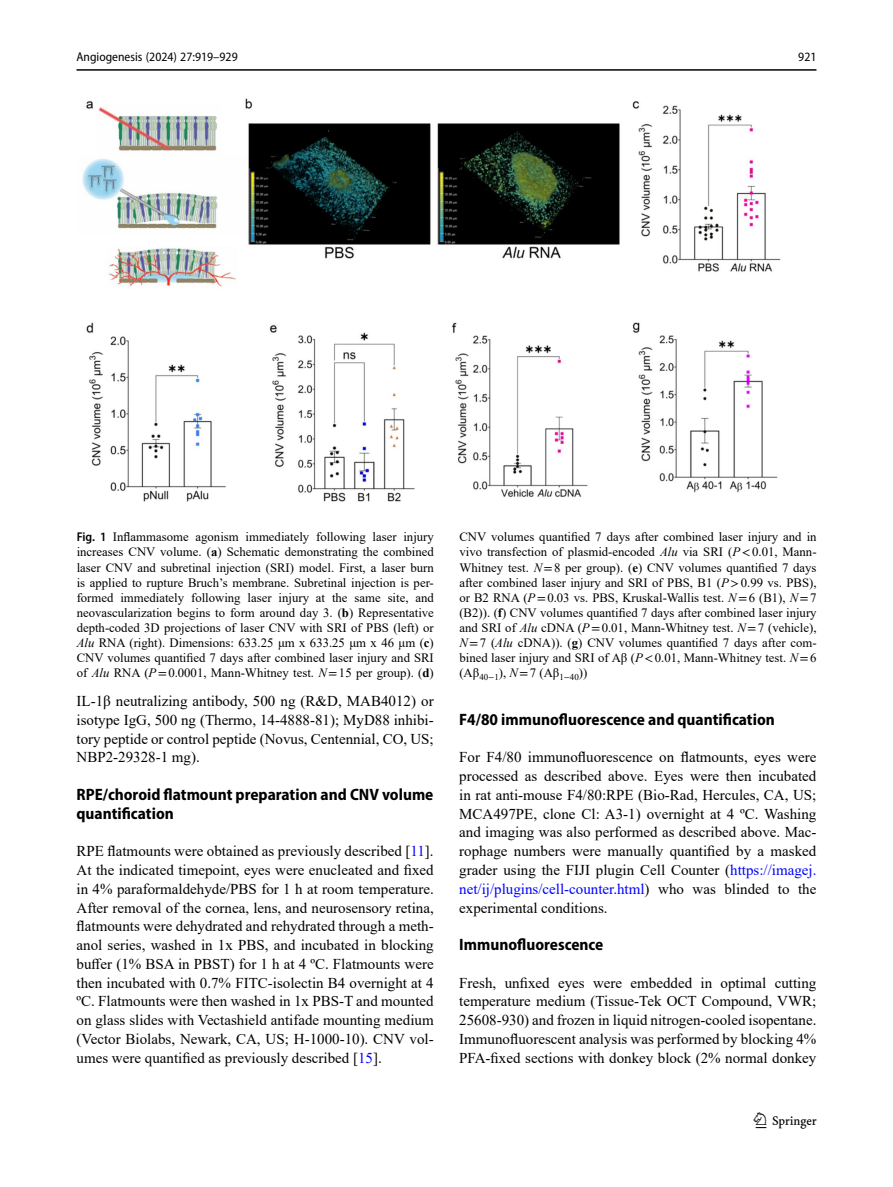
<style>
.page{position:relative;width:893px;height:1187px;background:#fff}
.page>*{position:absolute;margin:0;border:0;box-sizing:border-box;transform-origin:0 0}
.t1{font:22.5px "Springnew";color:#000}
.Head_2{font:700 semi-condensed 16.5px/18.8px "Myriad Pro";color:#000}
.Body_Text{font:15px/18.8px "Times New Roman";color:#000;text-align:justify}
.Figure_Caption{font:12.75px/15px "Times New Roman";color:#000;text-align:justify}
.t2{font:semi-condensed 12.75px "Myriad Pro";color:#000}
.s1{font-family:"Myriad Pro";font-weight:600;font-stretch:semi-condensed}
.s2{font-weight:700}
.s3{font-style:italic}
.s4{font-family:"STIX"}
.s5{color:#00f}
</style>
<div class="page">
<hr style="left:77px;top:69px;width:739px;height:2px;background:#000">
<img style="left:82px;top:98px;width:699px;height:404px">
<p class="t2" style="left:77px;top:49px;width:163px">Angiogenesis (2024) 27:919–929</p>
<p class="t2" style="left:798px;top:49px;width:20px">921</p>
<p class="Figure_Caption" style="left:77px;top:529px;width:359px"><span class="s1">Fig. 1</span> Inflammasome agonism immediately following laser injury increases CNV volume. (<span class="s2">a</span>) Schematic demonstrating the combined laser CNV and subretinal injection (SRI) model. First, a laser burn is applied to rupture Bruch’s membrane. Subretinal injection is per&shy;formed immediately following laser injury at the same site, and neovascularization begins to form around day 3. (<span class="s2">b</span>) Representative depth-coded 3D projections of laser CNV with SRI of PBS (left) or <span class="s3">Alu</span> RNA (right). Dimensions: 633.25 μm x 633.25 μm x 46 μm (<span class="s2">c</span>)<br>CNV volumes quantified 7 days after combined laser injury and SRI of <span class="s3">Alu</span> RNA (<span class="s3">P</span><span class="s4">=</span>0.0001, Mann-Whitney test. <span class="s3">N</span><span class="s4">=</span>15 per group). (<span class="s2">d</span>)</p>
<p class="Figure_Caption" style="left:459px;top:529px;width:359px">CNV volumes quantified 7 days after combined laser injury and in vivo transfection of plasmid-encoded <span class="s3">Alu</span> via SRI (<span class="s3">P</span><span class="s4">&lt;</span>0.01, Mann-Whitney test. <span class="s3">N</span><span class="s4">=</span>8 per group). (<span class="s2">e</span>) CNV volumes quantified 7 days after combined laser injury and SRI of PBS, B1 (<span class="s3">P</span><span class="s4">&gt;</span>0.99 vs. PBS), or B2 RNA (<span class="s3">P</span><span class="s4">=</span>0.03 vs. PBS, Kruskal-Wallis test. <span class="s3">N</span><span class="s4">=</span>6 (B1), <span class="s3">N</span><span class="s4">=</span>7 (B2)). (<span class="s2">f</span>) CNV volumes quantified 7 days after combined laser injury and SRI of <span class="s3">Alu</span> cDNA (<span class="s3">P</span><span class="s4">=</span>0.01, Mann-Whitney test. <span class="s3">N</span><span class="s4">=</span>7 (vehicle), <span class="s3">N</span><span class="s4">=</span>7 (<span class="s3">Alu</span> cDNA)). (<span class="s2">g</span>) CNV volumes quantified 7 days after com&shy;bined laser injury and SRI of Aβ (<span class="s3">P</span><span class="s4">&lt;</span>0.01, Mann-Whitney test. <span class="s3">N</span><span class="s4">=</span>6 (Aβ<sub>40</sub><sub>−</sub><sub>1</sub>), <span class="s3">N</span><span class="s4">=</span>7 (Aβ<sub>1</sub><sub>−</sub><sub>40</sub>))</p>
<p class="Body_Text" style="left:77px;top:691px;width:359px">IL-1β neutralizing antibody, 500 ng (R&amp;D, MAB4012) or isotype IgG, 500 ng (Thermo, 14-4888-81); MyD88 inhibi&shy;tory peptide or control peptide (Novus, Centennial, CO, US; NBP2-29328-1 mg).</p>
<p class="Head_2" style="left:77px;top:784px;width:358px">RPE/choroid flatmount preparation and CNV volume quantification</p>
<p class="Body_Text" style="left:77px;top:841px;width:359px">RPE flatmounts were obtained as previously described [<span class="s5">11</span>].<br>At the indicated timepoint, eyes were enucleated and fixed in 4% paraformaldehyde/PBS for 1 h at room temperature.<br>After removal of the cornea, lens, and neurosensory retina, flatmounts were dehydrated and rehydrated through a meth&shy;anol series, washed in 1x PBS, and incubated in blocking buffer (1% BSA in PBST) for 1 h at 4 ºC. Flatmounts were then incubated with 0.7% FITC-isolectin B4 overnight at 4 ºC. Flatmounts were then washed in 1x PBS-T and mounted on glass slides with Vectashield antifade mounting medium (Vector Biolabs, Newark, CA, US; H-1000-10). CNV vol&shy;umes were quantified as previously described [<span class="s5">15</span>].</p>
<p class="Head_2" style="left:459px;top:709px;width:317px">F4/80 immunofluorescence and quantification</p>
<p class="Body_Text" style="left:459px;top:747px;width:359px">For F4/80 immunofluorescence on flatmounts, eyes were processed as described above. Eyes were then incubated in rat anti-mouse F4/80:RPE (Bio-Rad, Hercules, CA, US; MCA497PE, clone Cl: A3-1) overnight at 4 ºC. Washing and imaging was also performed as described above. Mac&shy;rophage numbers were manually quantified by a masked grader using the FIJI plugin Cell Counter (<span class="s5">https://imagej. net/ij/plugins/cell-counter.html</span>) who was blinded to the experimental conditions.</p>
<p class="Head_2" style="left:459px;top:934px;width:146px">Immunofluorescence</p>
<p class="Body_Text" style="left:459px;top:972px;width:359px">Fresh, unfixed eyes were embedded in optimal cutting temperature medium (Tissue-Tek OCT Compound, VWR; 25608-930) and frozen in liquid nitrogen-cooled isopentane.<br>Immunofluorescent analysis was performed by blocking 4% PFA-fixed sections with donkey block (2% normal donkey</p>
<h1 class="t1" style="left:756px;top:1107px;width:63px">1 3</h1>
</div>
